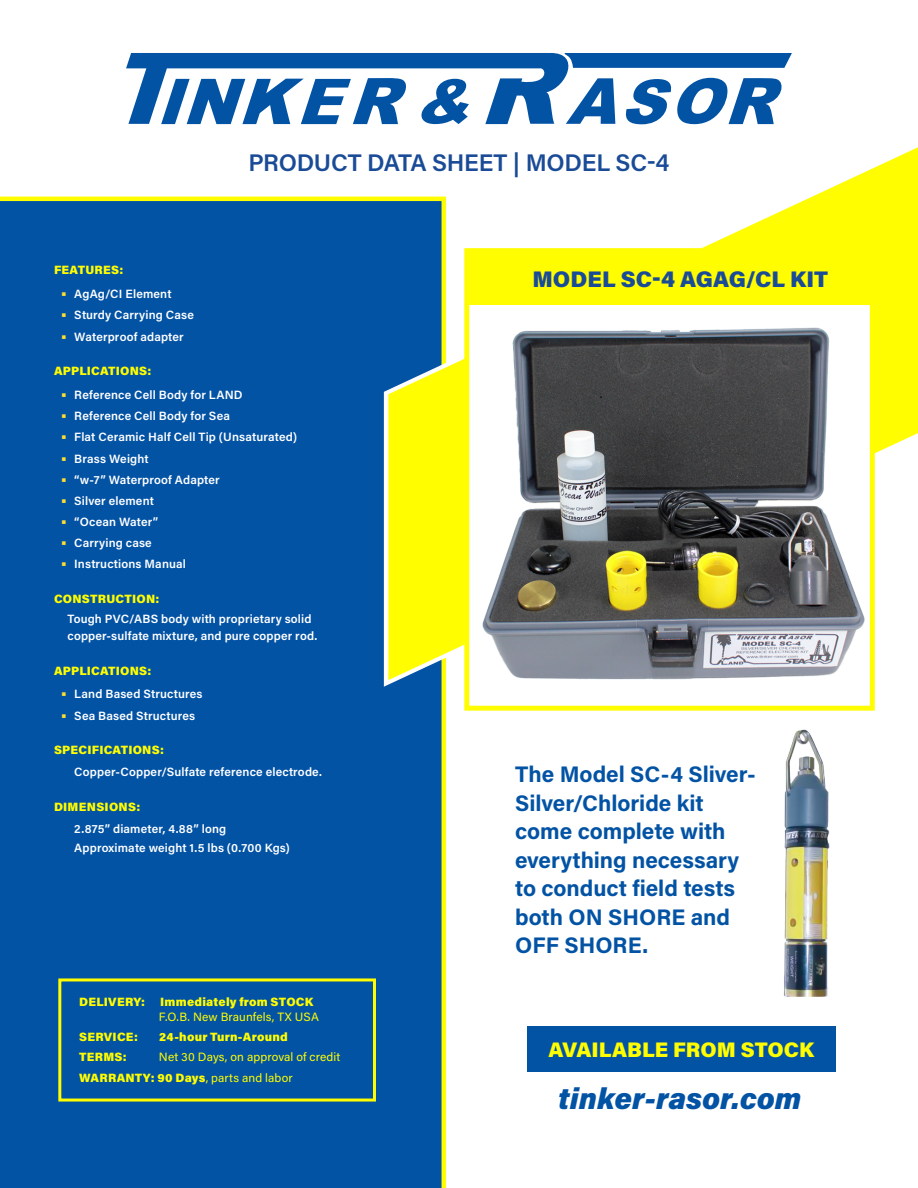
<style>
.page{position:relative;width:918px;height:1188px;background:#fff}
.page>*{position:absolute;margin:0;border:0;box-sizing:border-box;transform-origin:0 0}
.t1{font:italic 900 30px "Acumin Pro";color:#0353a5}
.t2{font:600 24px "Acumin Pro";letter-spacing:-.01em;color:#1a4b97}
.t3{font:700 22.5px/28.5px "Acumin Pro";color:#0353a5}
.t4{font:900 22.5px "Acumin Pro";color:#1a4b97}
.t5{font:900 21px "Acumin Pro";color:#fffd00}
.t6{font:600 12px "Acumin Pro";letter-spacing:.015em;color:#fff}
.t7{font:900 12px "Acumin Pro";letter-spacing:.02em;color:#fffd00}
.t8{font:12px "Acumin Pro";letter-spacing:.01em;color:#fffd00}
.s1{font-weight:700;font-size:15px;color:#fedf2f}
.s2{font-weight:400}
</style>
<div class="page">
<div style="left:0;top:197px;width:446px;height:991px;background:#0353a5"></div>
<svg style="left:382px;top:124px;width:536px;height:566px"></svg>
<div style="left:527px;top:1026px;width:309px;height:46px;background:#0353a5"></div>
<svg style="left:126px;top:53px;width:666px;height:71px;fill:#0353a5"></svg>
<div style="left:467px;top:251px;width:405px;height:457px;background:#fff"></div>
<img style="left:483px;top:327px;width:382px;height:353px">
<div style="left:464px;top:248px;width:411px;height:463px;border:5px solid #fffd00"></div>
<div style="left:469px;top:252px;width:422px;height:53px;background:#fffd00"></div>
<div style="left:58px;top:978px;width:318px;height:124px;background:#0353a5;border:3px solid #fffd00"></div>
<img style="left:784px;top:729px;width:46px;height:267px">
<p class="t2" style="left:248px;top:146px;width:423px">PRODUCT DATA SHEET | MODEL SC-4</p>
<p class="t7" style="left:54px;top:262px;width:71px">FEATURES:</p>
<p class="t6" style="left:61px;top:286px;width:112px"><span class="s1">•</span> AgAg/CI Element</p>
<p class="t6" style="left:61px;top:307px;width:135px"><span class="s1">•</span> Sturdy Carrying Case</p>
<p class="t6" style="left:61px;top:328px;width:125px"><span class="s1">•</span> Waterproof adapter</p>
<p class="t7" style="left:54px;top:363px;width:99px">APPLICATIONS:</p>
<p class="t6" style="left:61px;top:387px;width:184px"><span class="s1">•</span> Reference Cell Body for LAND</p>
<p class="t6" style="left:61px;top:408px;width:171px"><span class="s1">•</span> Reference Cell Body for Sea</p>
<p class="t6" style="left:61px;top:429px;width:238px"><span class="s1">•</span> Flat Ceramic Half Cell Tip (Unsaturated)</p>
<p class="t6" style="left:61px;top:450px;width:89px"><span class="s1">•</span> Brass Weight</p>
<p class="t6" style="left:61px;top:471px;width:161px"><span class="s1">•</span> “w-7” Waterproof Adapter</p>
<p class="t6" style="left:61px;top:492px;width:95px"><span class="s1">•</span> Silver element</p>
<p class="t6" style="left:61px;top:513px;width:99px"><span class="s1">•</span> “Ocean Water”</p>
<p class="t6" style="left:61px;top:535px;width:93px"><span class="s1">•</span> Carrying case</p>
<p class="t6" style="left:61px;top:556px;width:127px"><span class="s1">•</span> Instructions Manual</p>
<p class="t7" style="left:54px;top:590px;width:107px">CONSTRUCTION:</p>
<p class="t6" style="left:68px;top:610px;width:246px">Tough PVC/ABS body with proprietary solid</p>
<p class="t6" style="left:68px;top:627px;width:251px">copper-sulfate mixture, and pure copper rod.</p>
<p class="t7" style="left:54px;top:662px;width:99px">APPLICATIONS:</p>
<p class="t6" style="left:61px;top:686px;width:143px"><span class="s1">•</span> Land Based Structures</p>
<p class="t6" style="left:61px;top:707px;width:136px"><span class="s1">•</span> Sea Based Structures</p>
<p class="t7" style="left:54px;top:742px;width:111px">SPECIFICATIONS:</p>
<p class="t6" style="left:74px;top:764px;width:249px">Copper-Copper/Sulfate reference electrode.</p>
<p class="t7" style="left:54px;top:798px;width:88px">DIMENSIONS:</p>
<p class="t6" style="left:74px;top:820px;width:153px">2.875” diameter, 4.88” long</p>
<p class="t6" style="left:74px;top:839px;width:217px">Approximate weight 1.5 lbs (0.700 Kgs)</p>
<p class="t7" style="left:79px;top:993px;width:67px">DELIVERY:</p>
<p class="t7" style="left:160px;top:993px;width:155px">Immediately from STOCK</p>
<p class="t8" style="left:159px;top:1008px;width:162px">F.O.B. New Braunfels, TX USA</p>
<p class="t7" style="left:79px;top:1028px;width:60px">SERVICE:</p>
<p class="t7" style="left:159px;top:1028px;width:130px">24-hour Turn-Around</p>
<p class="t7" style="left:79px;top:1049px;width:49px">TERMS:</p>
<p class="t8" style="left:159px;top:1049px;width:183px">Net 30 Days, on approval of credit</p>
<p class="t7" style="left:79px;top:1069px;width:215px">WARRANTY: 90 Days<span class="s2">, parts and labor</span></p>
<p class="t4" style="left:532px;top:263px;width:297px">MODEL SC-4 AGAG/CL KIT</p>
<p class="t3" style="left:515px;top:759px;width:242px">The Model SC-4 Sliver-<br>Silver/Chloride kit come complete with everything necessary to conduct field tests both ON SHORE and<br>OFF SHORE.</p>
<p class="t5" style="left:548px;top:1034px;width:267px">AVAILABLE FROM STOCK</p>
<p class="t1" style="left:558px;top:1077px;width:245px">tinker-rasor.com</p>
</div>
